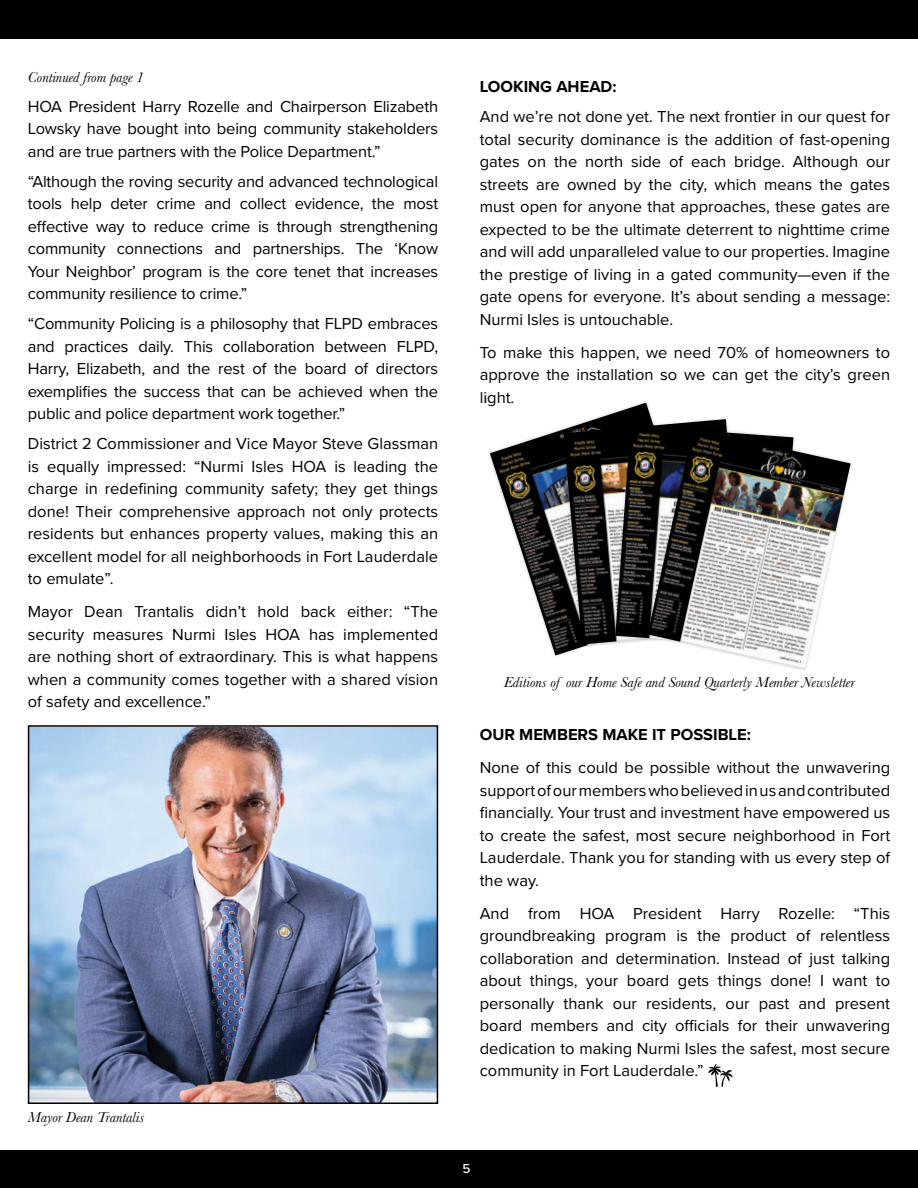
<style>
.page{position:relative;width:918px;height:1188px;background:#fff}
.page>*{position:absolute;margin:0;border:0;box-sizing:border-box;transform-origin:0 0}
.t1{font:16.5px/22.5px "Proxima Nova";color:#000;text-align:justify}
.t2{font:700 16.5px "Proxima Nova";color:#000}
.t3{font:italic 15px "Baskerville";color:#000}
.t4{font:500 13.5px "Proxima Nova";color:#fff}
</style>
<div class="page">
<div style="left:0;top:1150px;width:918px;height:38px;background:#000"></div>
<div style="left:0;top:0;width:918px;height:38px;background:#000"></div>
<img style="left:31px;top:728px;width:404px;height:373px">
<div style="left:28px;top:725px;width:410px;height:379px;border:2px solid #000"></div>
<img style="left:490px;top:403px;width:162px;height:252px">
<img style="left:560px;top:415px;width:166px;height:234px">
<img style="left:564px;top:419px;width:163px;height:225px">
<img style="left:611px;top:421px;width:117px;height:231px">
<img style="left:615px;top:426px;width:28px;height:222px">
<img style="left:643px;top:424px;width:209px;height:246px">
<img style="left:648px;top:429px;width:203px;height:240px">
<svg style="left:708px;top:1064px;width:25px;height:23px"></svg>
<p class="t3" style="left:28px;top:67px;width:118px">Continued from page 1</p>
<p class="t1" style="left:28px;top:94px;width:412px">HOA President Harry Rozelle and Chairperson Elizabeth Lowsky have bought into being community stakeholders and are true partners with the Police Department.”</p>
<p class="t1" style="left:28px;top:169px;width:412px">“Although the roving security and advanced technological tools help deter crime and collect evidence, the most effective way to reduce crime is through strengthening community connections and partnerships. The ‘Know Your Neighbor’ program is the core tenet that increases community resilience to crime.”</p>
<p class="t1" style="left:28px;top:312px;width:412px">“Community Policing is a philosophy that FLPD embraces and practices daily. This collaboration between FLPD, Harry, Elizabeth, and the rest of the board of directors exemplifies the success that can be achieved when the public and police department work together.”</p>
<p class="t1" style="left:28px;top:432px;width:412px">District 2 Commissioner and Vice Mayor Steve Glassman is equally impressed: “Nurmi Isles HOA is leading the charge in redefining community safety; they get things done! Their comprehensive approach not only protects residents but enhances property values, making this an excellent model for all neighborhoods in Fort Lauderdale to emulate”.</p>
<p class="t1" style="left:28px;top:600px;width:412px">Mayor Dean Trantalis didn’t hold back either: “The security measures Nurmi Isles HOA has implemented are nothing short of extraordinary. This is what happens when a community comes together with a shared vision of safety and excellence.”</p>
<p class="t3" style="left:28px;top:1107px;width:118px">Mayor Dean Trantalis</p>
<p class="t2" style="left:480px;top:74px;width:138px">LOOKING AHEAD:</p>
<p class="t1" style="left:480px;top:105px;width:412px">And we’re not done yet. The next frontier in our quest for total security dominance is the addition of fast-opening gates on the north side of each bridge. Although our streets are owned by the city, which means the gates must open for anyone that approaches, these gates are expected to be the ultimate deterrent to nighttime crime and will add unparalleled value to our properties. Imagine the prestige of living in a gated community—even if the gate opens for everyone. It’s about sending a message:<br>Nurmi Isles is untouchable.</p>
<p class="t1" style="left:480px;top:340px;width:412px">To make this happen, we need 70% of homeowners to approve the installation so we can get the city’s green light.</p>
<p class="t3" style="left:504px;top:673px;width:353px">Editions of our Home Safe and Sound Quarterly Member Newsletter</p>
<p class="t2" style="left:480px;top:722px;width:273px">OUR MEMBERS MAKE IT POSSIBLE:</p>
<p class="t1" style="left:480px;top:756px;width:412px">None of this could be possible without the unwavering support of our members who believed in us and contributed financially. Your trust and investment have empowered us to create the safest, most secure neighborhood in Fort Lauderdale. Thank you for standing with us every step of the way.</p>
<p class="t1" style="left:480px;top:901px;width:412px">And from HOA President Harry Rozelle: “This groundbreaking program is the product of relentless collaboration and determination. Instead of just talking about things, your board gets things done! I want to personally thank our residents, our past and present board members and city officials for their unwavering dedication to making Nurmi Isles the safest, most secure community in Fort Lauderdale.”</p>
<p class="t4" style="left:462px;top:1158px;width:10px">5</p>
</div>
